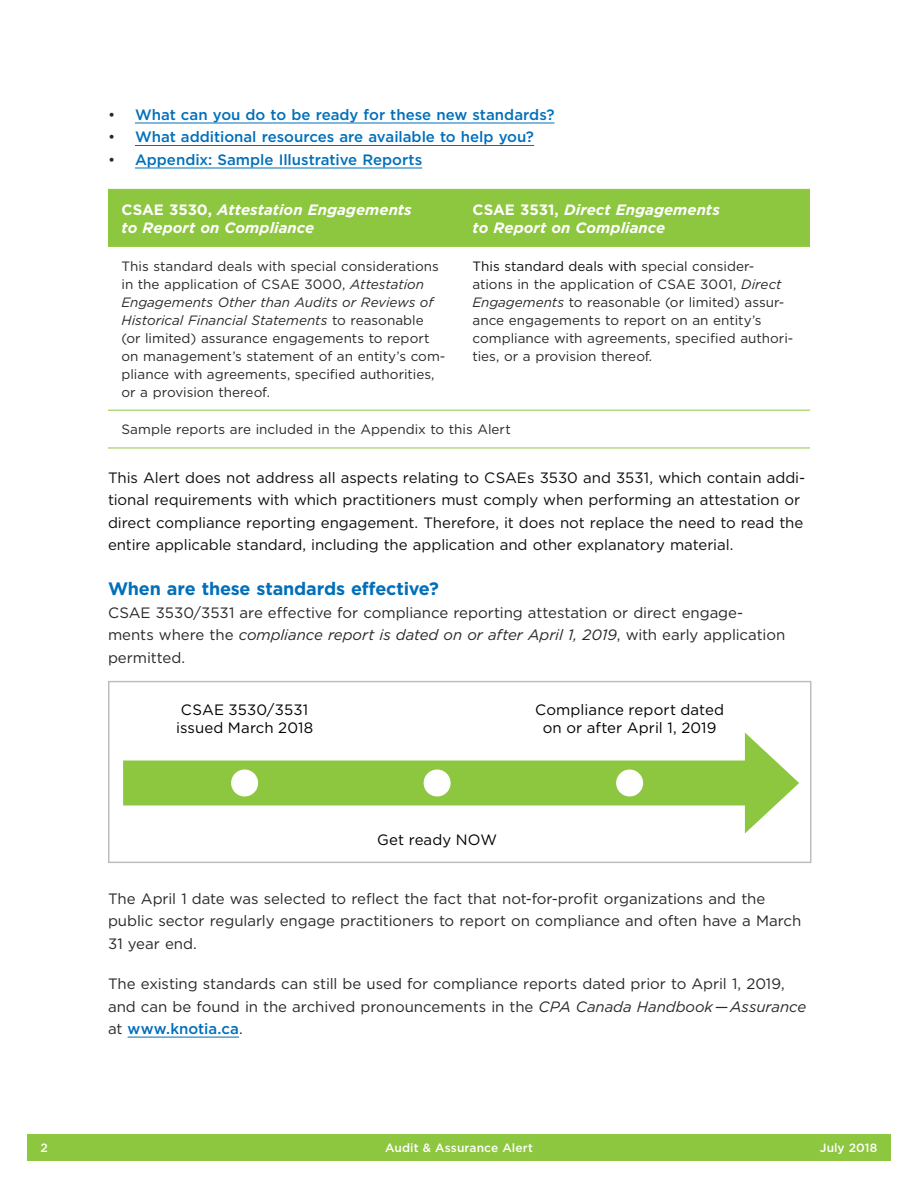
<style>
.page{position:relative;width:918px;height:1188px;background:#fff}
.page>*{position:absolute;margin:0;border:0;box-sizing:border-box;transform-origin:0 0}
.t1{font:700 18px "Gotham";letter-spacing:-.01em;color:#006fba}
.t2{font:15px/22.5px "Gotham";letter-spacing:-.005em;color:#292829}
.t3{font:15px/22.5px "Gotham";letter-spacing:-.005em;color:#0d0d0d}
.t4{font:500 15px "Gotham";color:#006fba}
.t5{font:italic 700 15px/18px "Gotham";color:#fff}
.t6{font:15px/18px "Gotham";letter-spacing:.01em;color:#000;text-align:center}
.t7{font:13.5px/18px "Gotham";color:#292829}
.t8{font:500 12px "Gotham";letter-spacing:.005em;color:#fff}
.s1{font-weight:400;color:#292829}
.s2{font-style:normal}
.s3{font-style:italic}
.s4{color:#0d0d0d}
.s5{font-weight:500;color:#006fba}
</style>
<div class="page">
<div style="left:27px;top:1134px;width:864px;height:27px;background:#8dc63f"></div>
<hr style="left:135px;top:123px;width:419px;height:1px;background:#006fba">
<hr style="left:135px;top:145px;width:399px;height:1px;background:#006fba">
<hr style="left:135px;top:168px;width:287px;height:1px;background:#006fba">
<hr style="left:128px;top:1037px;width:111px;height:1px;background:#006fba">
<div style="left:108px;top:190px;width:702px;height:56px;background:#8dc63f"></div>
<hr style="left:108px;top:189px;width:351px;height:1px;background:#8dc63f">
<hr style="left:459px;top:189px;width:351px;height:1px;background:#8dc63f">
<hr style="left:108px;top:246px;width:351px;height:1px;background:#8dc63f">
<hr style="left:459px;top:246px;width:351px;height:1px;background:#8dc63f">
<hr style="left:108px;top:410px;width:351px;height:1px;background:#8dc63f">
<hr style="left:459px;top:410px;width:351px;height:1px;background:#8dc63f">
<hr style="left:108px;top:448px;width:351px;height:1px;background:#8dc63f">
<hr style="left:459px;top:448px;width:351px;height:1px;background:#8dc63f">
<div style="left:123px;top:761px;width:639px;height:45px;background:#8dc63f"></div>
<svg style="left:745px;top:733px;width:54px;height:100px"></svg>
<div style="left:231px;top:770px;width:27px;height:27px;background:#fff;border-radius:50%"></div>
<div style="left:424px;top:770px;width:27px;height:27px;background:#fff;border-radius:50%"></div>
<div style="left:616px;top:770px;width:27px;height:27px;background:#fff;border-radius:50%"></div>
<div style="left:108px;top:681px;width:704px;height:182px;border:2px solid #bcbec0"></div>
<p class="t4" style="left:108px;top:105px;width:448px"><span class="s1">•</span> What can you do to be ready for these new standards?</p>
<p class="t4" style="left:108px;top:127px;width:428px"><span class="s1">•</span> What additional resources are available to help you?</p>
<p class="t4" style="left:108px;top:150px;width:316px"><span class="s1">•</span> Appendix: Sample Illustrative Reports</p>
<p class="t5" style="left:122px;top:200px;width:292px"><span class="s2">CSAE 3530,</span> Attestation Engagements to Report on Compliance</p>
<p class="t5" style="left:472px;top:200px;width:249px"><span class="s2">CSAE 3531,</span> Direct Engagements to Report on Compliance</p>
<p class="t7" style="left:122px;top:257px;width:325px">This standard deals with special considerations in the application of CSAE 3000, <span class="s3">Attestation Engagements Other than Audits or Reviews of Historical Financial Statements</span> to reasonable (or limited) assurance engagements to report on management’s statement of an entity’s com&shy;pliance with agreements, specified authorities, or a provision thereof.</p>
<p class="t7" style="left:472px;top:257px;width:322px"><span class="s4">This standard deals with</span> special consider&shy;ations in the application of CSAE 3001, <span class="s3">Direct Engagements</span> to reasonable (or limited) assur&shy;ance engagements to report on an entity’s compliance with agreements, specified authori&shy;ties, or a provision thereof<span class="s3">.</span></p>
<p class="t7" style="left:122px;top:420px;width:391px">Sample reports are included in the Appendix to this Alert</p>
<p class="t3" style="left:108px;top:466px;width:699px">This Alert does not address all aspects relating to CSAEs 3530 and 3531, which contain addi&shy;tional requirements with which practitioners must comply when performing an attestation or direct compliance reporting engagement. Therefore, it does not replace the need to read the entire applicable standard, including the application and other explanatory material.</p>
<h1 class="t1" style="left:108px;top:577px;width:332px">When are these standards effective?</h1>
<p class="t2" style="left:108px;top:601px;width:679px">CSAE 3530/3531 are effective for compliance reporting attestation or direct engage&shy;ments where the <span class="s3">compliance report is dated on or after April 1, 2019</span>, with early application permitted.</p>
<p class="t6" style="left:176px;top:700px;width:139px">CSAE 3530/3531 issued March 2018</p>
<p class="t6" style="left:535px;top:700px;width:190px">Compliance report dated on or after April 1, 2019</p>
<p class="t6" style="left:377px;top:831px;width:121px">Get ready NOW</p>
<p class="t2" style="left:108px;top:887px;width:695px">The April 1 date was selected to reflect the fact that not-for-profit organizations and the public sector regularly engage practitioners to report on compliance and often have a March<br>31 year end.</p>
<p class="t2" style="left:108px;top:972px;width:700px">The existing standards can still be used for compliance reports dated prior to April 1, 2019, and can be found in the archived pronouncements in the <span class="s3">CPA Canada Handbook — Assurance </span>at <span class="s5">www.knotia.ca</span>.</p>
<p class="t8" style="left:40px;top:1140px;width:9px">2</p>
<p class="t8" style="left:385px;top:1140px;width:149px">Audit &amp; Assurance Alert</p>
<p class="t8" style="left:820px;top:1140px;width:59px">July 2018</p>
</div>
